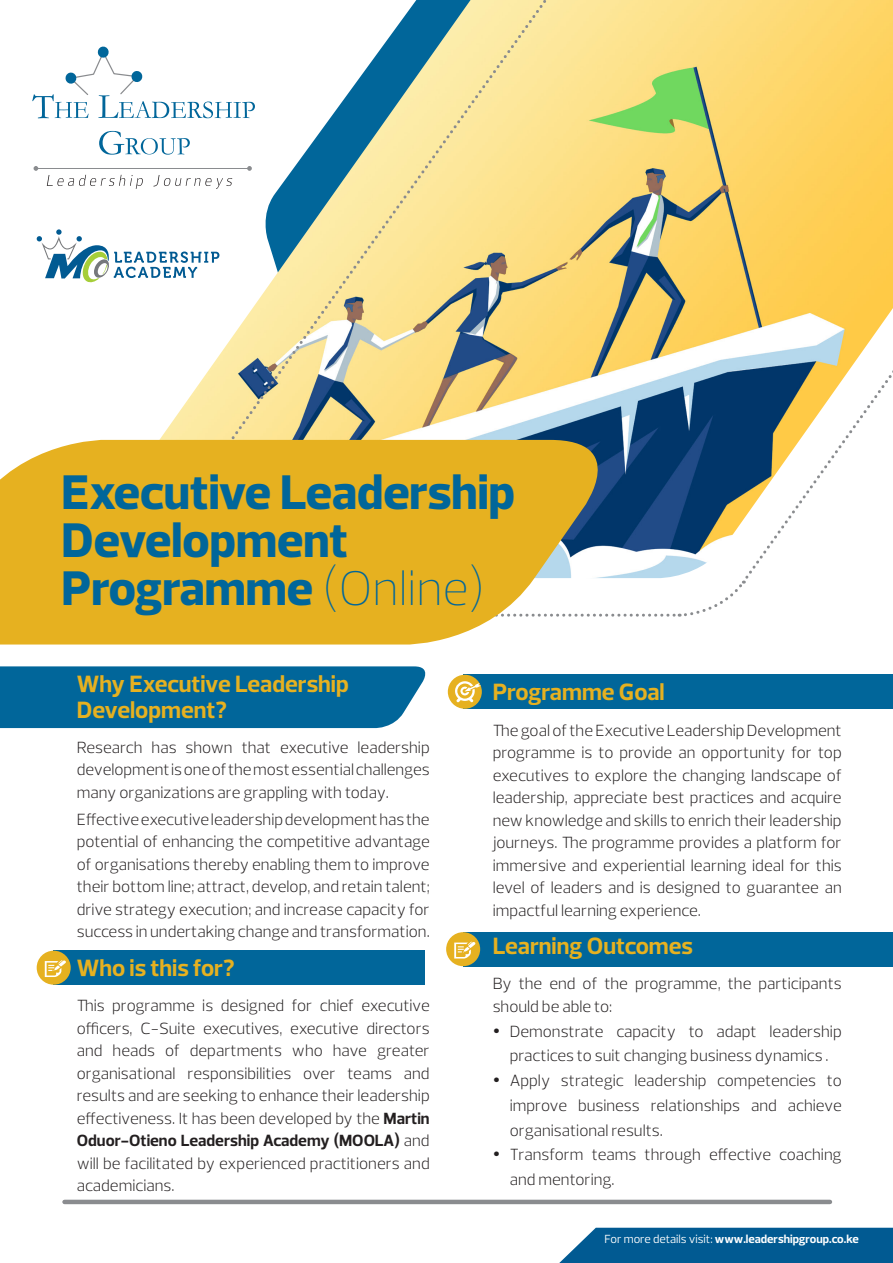
<style>
.page{position:relative;width:893px;height:1263px;background:#fff}
.page>*{position:absolute;margin:0;border:0;box-sizing:border-box;transform-origin:0 0}
.t1{font:800 49.5px/48.2px "Prelo";color:#01669a}
.t2{font:700 24px/26px "Prelo";color:#e6b120}
.t3{font:300 16.5px/22.5px "Prelo";color:#231f20;text-align:justify}
.t4{font:700 12px "Prelo";color:#fff}
.s1{font-weight:200}
.s2{font-weight:700}
.s3{font-weight:400}
</style>
<div class="page">
<div style="left:37px;top:951px;width:34px;height:34px;background:#e6b120;border-radius:50%"></div>
<div style="left:45px;top:951px;width:380px;height:34px;background:#01669a"></div>
<div style="left:0;top:666px;width:426px;height:62px;background:#01669a"></div>
<div style="left:463px;top:675px;width:430px;height:34px;background:#01669a"></div>
<div style="left:463px;top:932px;width:430px;height:34px;background:#01669a"></div>
<svg style="left:99px;top:131px;width:29px;height:24px"></svg>
<svg style="left:32px;top:46px;width:96px;height:72px"></svg>
<svg style="left:47px;top:175px;width:79px;height:11px"></svg>
<hr style="left:36px;top:168px;width:214px;height:1px;background:#8a8c8f">
<svg style="left:34px;top:166px;width:4px;height:5px"></svg>
<div style="left:559px;top:1228px;width:334px;height:35px;background:#015a92"></div>
<div style="left:446px;top:932px;width:34px;height:34px;background:#e6b120;border-radius:50%"></div>
<svg style="left:454px;top:942px;width:22px;height:16px"></svg>
<svg style="left:37px;top:229px;width:91px;height:53px"></svg>
<img style="left:592px;top:0;width:151px;height:578px">
<hr style="left:65px;top:1200px;width:765px;height:4px;background:#8a8c8f">
<div style="left:448px;top:675px;width:34px;height:34px;background:#e6b120;border-radius:50%"></div>
<svg style="left:455px;top:681px;width:26px;height:22px"></svg>
<svg style="left:128px;top:0;width:464px;height:440px"></svg>
<svg style="left:743px;top:0;width:150px;height:579px"></svg>
<svg style="left:631px;top:580px;width:115px;height:37px"></svg>
<svg style="left:0;top:440px;width:631px;height:204px;background:#dfb339"></svg>
<p class="t1" style="left:62px;top:468px;width:455px">Executive Leadership<br>Development<br>Programme <span class="s1">(Online)</span></p>
<p class="t2" style="left:77px;top:671px;width:274px">Why Executive Leadership<br>Development?</p>
<p class="t3" style="left:77px;top:736px;width:354px">Research has shown that executive leadership development is one of the most essential challenges many organizations are grappling with today.</p>
<p class="t3" style="left:77px;top:808px;width:354px">Effective executive leadership development has the potential of enhancing the competitive advantage of organisations thereby enabling them to improve their bottom line; attract, develop, and retain talent; drive strategy execution; and increase capacity for success in undertaking change and transformation.</p>
<p class="t2" style="left:77px;top:955px;width:159px">Who is this for?</p>
<p class="t3" style="left:77px;top:994px;width:354px">This programme is designed for chief executive officers, C-Suite executives, executive directors and heads of departments who have greater organisational responsibilities over teams and results and are seeking to enhance their leadership effectiveness. It has been developed by the <span class="s2">Martin Oduor-Otieno Leadership Academy (MOOLA)</span> and will be facilitated by experienced practitioners and academicians.</p>
<p class="t2" style="left:493px;top:679px;width:174px">Programme Goal</p>
<p class="t3" style="left:493px;top:719px;width:351px">The goal of the Executive Leadership Development programme is to provide an opportunity for top executives to explore the changing landscape of leadership, appreciate best practices and acquire new knowledge and skills to enrich their leadership journeys. The programme provides a platform for immersive and experiential learning ideal for this level of leaders and is designed to guarantee an impactful learning experience.</p>
<p class="t2" style="left:493px;top:933px;width:202px">Learning Outcomes</p>
<p class="t3" style="left:493px;top:973px;width:351px">By the end of the programme, the participants should be able to:</p>
<p class="t3" style="left:493px;top:1019px;width:350px;line-height:24.8px;text-align:center">• Demonstrate capacity to adapt leadership practices to suit changing business dynamics .</p>
<p class="t3" style="left:510px;top:1068px;width:334px;line-height:24.8px;text-indent:-17px">• Apply strategic leadership competencies to improve business relationships and achieve organisational results.</p>
<p class="t3" style="left:510px;top:1142px;width:334px;line-height:24.8px;text-indent:-17px">• Transform teams through effective coaching and mentoring.</p>
<p class="t4" style="left:605px;top:1231px;width:256px"><span class="s3">For more details visit:</span> www.leadershipgroup.co.ke</p>
</div>
